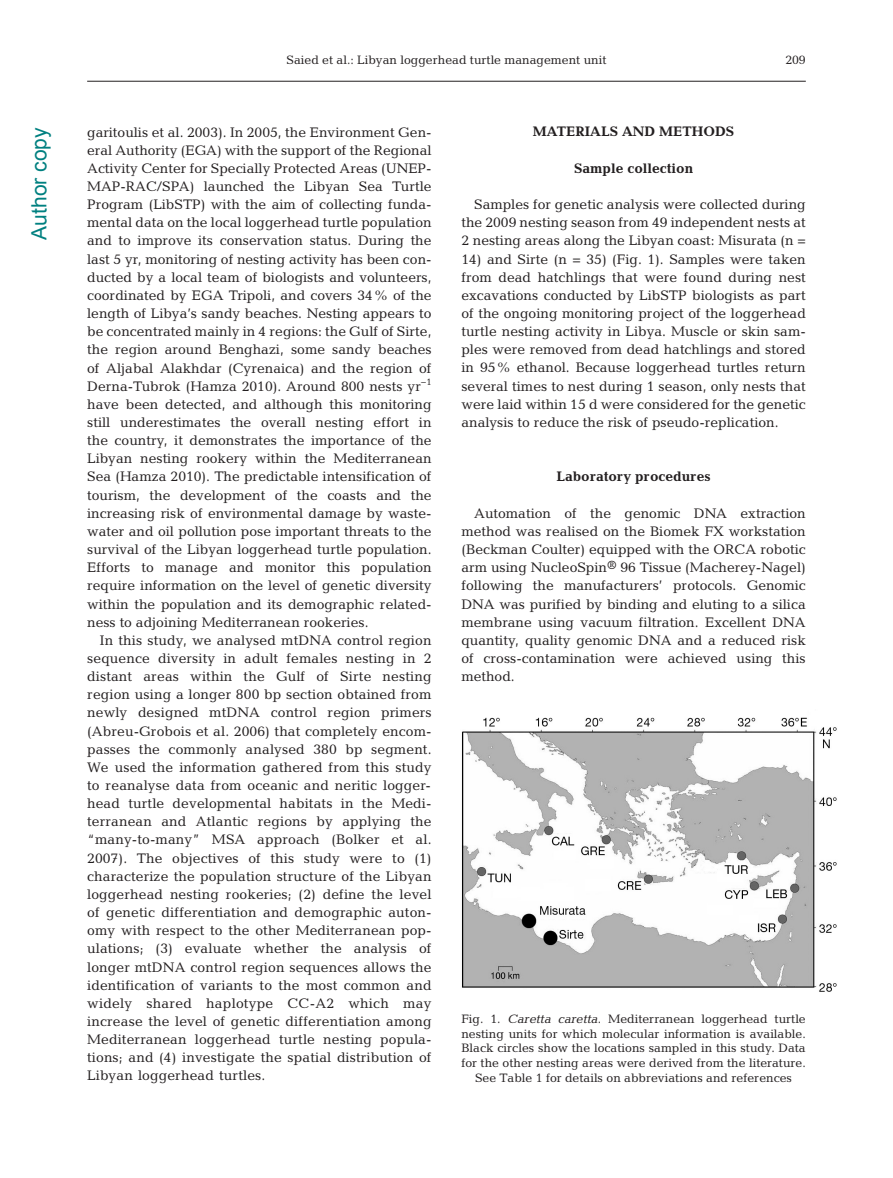
<style>
.page{position:relative;width:893px;height:1178px;background:#fff}
.page>*{position:absolute;margin:0;border:0;box-sizing:border-box;transform-origin:0 0}
.t1{font:21px "Arial";color:#008080}
.t2{font:13.95px/18.1px "Candida";color:#231f20;text-align:justify}
.t3{font:700 13.95px "Candida";color:#231f20}
.t4{font:12.3px/14.7px "Candida";color:#231f20;text-align:center}
.s1{font-family:"Oblique Straight Plain"}
</style>
<div class="page">
<hr style="left:87px;top:81px;width:719px;height:1px;background:#231f20">
<img style="left:461px;top:717px;width:376px;height:275px">
<h1 class="t1" style="left:25px;top:240px;width:114px;rotate:-90deg">Author copy</h1>
<p class="t4" style="left:287px;top:53px;width:321px">Saied et al.: Libyan loggerhead turtle management unit</p>
<p class="t4" style="left:785px;top:54px;width:22px">209</p>
<p class="t2" style="left:87px;top:124px;width:346px">garitoulis et al. 2003). In 2005, the Environment Gen&shy;eral Authority (EGA) with the support of the Regional Activity Center for Specially Protected Areas (UNEP-MAP-RAC/SPA) launched the Libyan Sea Turtle Program (LibSTP) with the aim of collecting funda&shy;mental data on the local loggerhead turtle population and to improve its conservation status. During the last 5 yr, monitoring of nesting activity has been con&shy;ducted by a local team of biologists and volunteers, coordinated by EGA Tripoli, and covers 34% of the length of Libya’s sandy beaches. Nesting appears to be concentrated mainly in 4 regions: the Gulf of Sirte, the region around Benghazi, some sandy beaches of Aljabal Alakhdar (Cyrenaica) and the region of Derna-Tubrok (Hamza 2010). Around 800 nests yr<sup>−1 </sup>have been detected, and although this monitoring still underestimates the overall nesting effort in the country, it demonstrates the importance of the Libyan nesting rookery within the Mediterranean Sea (Hamza 2010). The predictable intensification of tourism, the development of the coasts and the increasing risk of environmental damage by waste&shy;water and oil pollution pose important threats to the survival of the Libyan loggerhead turtle population.<br>Efforts to manage and monitor this population require information on the level of genetic diversity within the population and its demographic related&shy;ness to adjoining Mediterranean rookeries.</p>
<p class="t2" style="left:87px;top:632px;width:346px;text-indent:13px">In this study, we analysed mtDNA control region sequence diversity in adult females nesting in 2 distant areas within the Gulf of Sirte nesting region using a longer 800 bp section obtained from newly designed mtDNA control region primers (Abreu-Grobois et al. 2006) that completely encom&shy;passes the commonly analysed 380 bp segment.<br>We used the information gathered from this study to reanalyse data from oceanic and neritic logger&shy;head turtle developmental habitats in the Medi - terranean and Atlantic regions by applying the “many-to-many” MSA approach (Bolker et al.<br>2007). The objectives of this study were to (1) characterize the population structure of the Libyan loggerhead nesting rookeries; (2) define the level of genetic differentiation and demographic auton&shy;omy with respect to the other Mediterranean pop&shy;ulations; (3) evaluate whether the analysis of longer mtDNA control region sequences allows the identification of variants to the most common and widely shared haplotype CC-A2 which may increase the level of genetic differentiation among Mediterranean loggerhead turtle nesting popula&shy;tions; and (4) investigate the spatial distribution of Libyan loggerhead turtles.</p>
<p class="t3" style="left:533px;top:127px;width:203px">MATERIALS AND METHODS</p>
<p class="t3" style="left:574px;top:163px;width:121px">Sample collection</p>
<p class="t2" style="left:461px;top:197px;width:346px;text-indent:13px">Samples for genetic analysis were collected during the 2009 nesting season from 49 independent nests at 2 nesting areas along the Libyan coast: Misurata (n =</p>
<p class="t2" style="left:461px;top:251px;width:346px">14) and Sirte (n = 35) (Fig. 1). Samples were taken from dead hatchlings that were found during nest excavations conducted by LibSTP biologists as part of the ongoing monitoring project of the loggerhead turtle nesting activity in Libya. Muscle or skin sam&shy;ples were removed from dead hatchlings and stored in 95% ethanol. Because loggerhead turtles return several times to nest during 1 season, only nests that were laid within 15 d were considered for the genetic analysis to reduce the risk of pseudo-replication.</p>
<p class="t3" style="left:556px;top:472px;width:156px">Laboratory procedures</p>
<p class="t2" style="left:461px;top:505px;width:346px;text-indent:13px">Automation of the genomic DNA extraction method was realised on the Biomek FX workstation (Beckman Coulter) equipped with the ORCA robotic arm using NucleoSpin<sup>®</sup> 96 Tissue (Macherey-Nagel) following the manufacturers’ protocols. Genomic DNA was purified by binding and eluting to a silica membrane using vacuum filtration. Excellent DNA quantity, quality genomic DNA and a reduced risk of cross-contamination were achieved using this method.</p>
<p class="t4" style="left:461px;top:1012px;width:346px">Fig. 1. <span class="s1">Caretta caretta</span>. Mediterranean loggerhead turtle nesting units for which molecular information is available.<br>Black circles show the locations sampled in this study. Data for the other nesting areas were derived from the literature.<br>See Table 1 for details on abbreviations and references</p>
</div>
